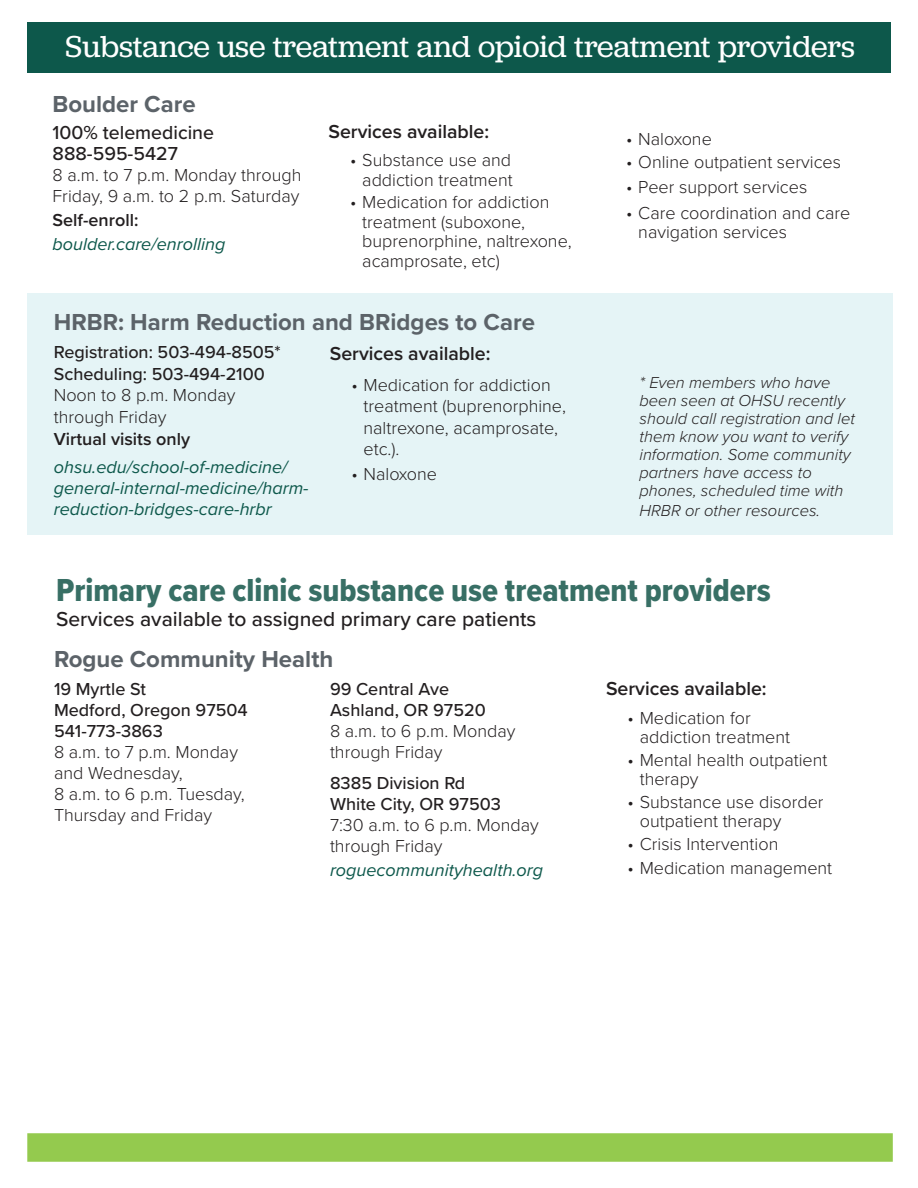
<style>
.page{position:relative;width:918px;height:1188px;background:#fff}
.page>*{position:absolute;margin:0;border:0;box-sizing:border-box;transform-origin:0 0}
.Major_subhead{font:33px "Proxima Nova Cond Extrabld";color:#386f65}
.t1{font:31.5px "Jubilat";color:#fff}
.Subhead_-clinic_name{font:700 24px "Proxima Nova";color:#5c6369}
.body_semi_bold{font:500 21px "Proxima Nova";color:#231f20}
.subhead-svcs{font:600 19.5px "Proxima Nova";color:#231f20}
.body_semi_bold-2{font:500 19.5px/21px "Proxima Nova";color:#231f20}
.body_semi_bold-3{font:300 18px/19.5px "Proxima Nova";color:#231f20}
.Body{font:300 18px/21px "Proxima Nova";color:#231f20}
.body_semi_bold-4{font:italic 18px/21px "Proxima Nova";color:#0d584b}
.body_semi_bold-5{font:500 18px/21.6px "Proxima Nova";color:#231f20}
.Body-2{font:italic 18px "Proxima Nova";color:#0d584b}
.Bullets_1{font:italic 300 16.5px/18px "Proxima Nova";color:#231f20}
.s1{font-weight:600;font-style:normal;color:#231f20}
.s2{font-weight:300}
.s3{font-weight:600}
.s4{font-weight:500}
</style>
<div class="page">
<div style="left:27px;top:1133px;width:866px;height:29px;background:#94ca4e;border:2px solid #94ca4e"></div>
<div style="left:27px;top:22px;width:864px;height:51px;background:#0d584b"></div>
<div style="left:27px;top:293px;width:865px;height:242px;background:#e5f4f6"></div>
<p class="t1" style="left:65px;top:26px;width:791px">Substance use treatment and opioid treatment providers</p>
<p class="Subhead_-clinic_name" style="left:53px;top:86px;width:145px">Boulder Care</p>
<p class="body_semi_bold-2" style="left:53px;top:122px;width:163px">100% telemedicine<br>888-595-5427</p>
<p class="body_semi_bold-3" style="left:53px;top:164px;width:251px;line-height:21px">8 a.m. to 7 p.m. Monday through<br>Friday, 9 a.m. to 2 p.m. Saturday</p>
<p class="body_semi_bold-4" style="left:53px;top:208px;width:174px;line-height:24px"><span class="s1">Self-enroll: </span>boulder.care/enrolling</p>
<p class="subhead-svcs" style="left:329px;top:117px;width:162px">Services available:</p>
<p class="body_semi_bold-3" style="left:350px;top:150px;width:164px;text-align:right">• Substance use and addiction treatment</p>
<p class="body_semi_bold-3" style="left:362px;top:192px;width:211px;text-indent:-12px">• Medication for addiction treatment (suboxone, buprenorphine, naltrexone, acamprosate, etc)</p>
<p class="Subhead_-clinic_name" style="left:54px;top:304px;width:483px">HRBR: Harm Reduction and BRidges to Care</p>
<p class="body_semi_bold-5" style="left:54px;top:341px;width:228px">Registration: 503-494-8505*<br>Scheduling: 503-494-2100<br><span class="s2">Noon to 8 p.m. Monday through Friday<br></span><span class="s3">Virtual visits only</span></p>
<p class="body_semi_bold-4" style="left:54px;top:456px;width:256px">ohsu.edu/school-of-medicine/ general-internal-medicine/harm&shy;reduction-bridges-care-hrbr</p>
<p class="subhead-svcs" style="left:330px;top:339px;width:162px">Services available:</p>
<p class="body_semi_bold-3" style="left:364px;top:373px;width:204px;line-height:21.6px;text-indent:-12px">• Medication for addiction treatment (buprenorphine, naltrexone, acamprosate, etc.).</p>
<p class="body_semi_bold-3" style="left:351px;top:463px;width:87px">• Naloxone</p>
<p class="body_semi_bold-3" style="left:626px;top:129px;width:87px">• Naloxone</p>
<p class="body_semi_bold-3" style="left:626px;top:151px;width:216px">• Online outpatient services</p>
<p class="body_semi_bold-3" style="left:626px;top:177px;width:183px">• Peer support services</p>
<p class="body_semi_bold-3" style="left:638px;top:202px;width:214px;text-indent:-12px">• Care coordination and care navigation services</p>
<p class="Bullets_1" style="left:640px;top:373px;width:217px">* Even members who have been seen at OHSU recently should call registration and let them know you want to verify information. Some community partners have access to phones, scheduled time with</p>
<p class="Bullets_1" style="left:640px;top:500px;width:182px">HRBR or other resources.</p>
<p class="Major_subhead" style="left:56px;top:565px;width:716px">Primary care clinic substance use treatment providers</p>
<p class="body_semi_bold" style="left:56px;top:603px;width:482px">Services available to assigned primary care patients</p>
<p class="Subhead_-clinic_name" style="left:54px;top:642px;width:281px">Rogue Community Health</p>
<p class="body_semi_bold-3" style="left:54px;top:678px;width:195px;line-height:21px"><span class="s4">19 Myrtle St<br>Medford, Oregon 97504<br>541-773-3863<br></span>8 a.m. to 7 p.m. Monday and Wednesday,<br>8 a.m. to 6 p.m. Tuesday,<br>Thursday and Friday</p>
<p class="Body" style="left:330px;top:678px;width:187px"><span class="s4">99 Central Ave<br>Ashland, OR 97520<br></span>8 a.m. to 6 p.m. Monday through Friday</p>
<p class="Body" style="left:330px;top:772px;width:210px"><span class="s4">8385 Division Rd<br>White City, OR 97503<br></span>7:30 a.m. to 6 p.m. Monday through Friday</p>
<p class="Body-2" style="left:330px;top:857px;width:215px">roguecommunityhealth.org</p>
<p class="subhead-svcs" style="left:606px;top:674px;width:162px">Services available:</p>
<p class="body_semi_bold-3" style="left:640px;top:707px;width:152px;text-indent:-12px">• Medication for addiction treatment</p>
<p class="body_semi_bold-3" style="left:640px;top:749px;width:189px;text-indent:-12px">• Mental health outpatient therapy</p>
<p class="body_semi_bold-3" style="left:640px;top:791px;width:185px;text-indent:-12px">• Substance use disorder outpatient therapy</p>
<p class="body_semi_bold-3" style="left:628px;top:833px;width:152px">• Crisis Intervention</p>
<p class="body_semi_bold-3" style="left:628px;top:858px;width:206px">• Medication management</p>
</div>
